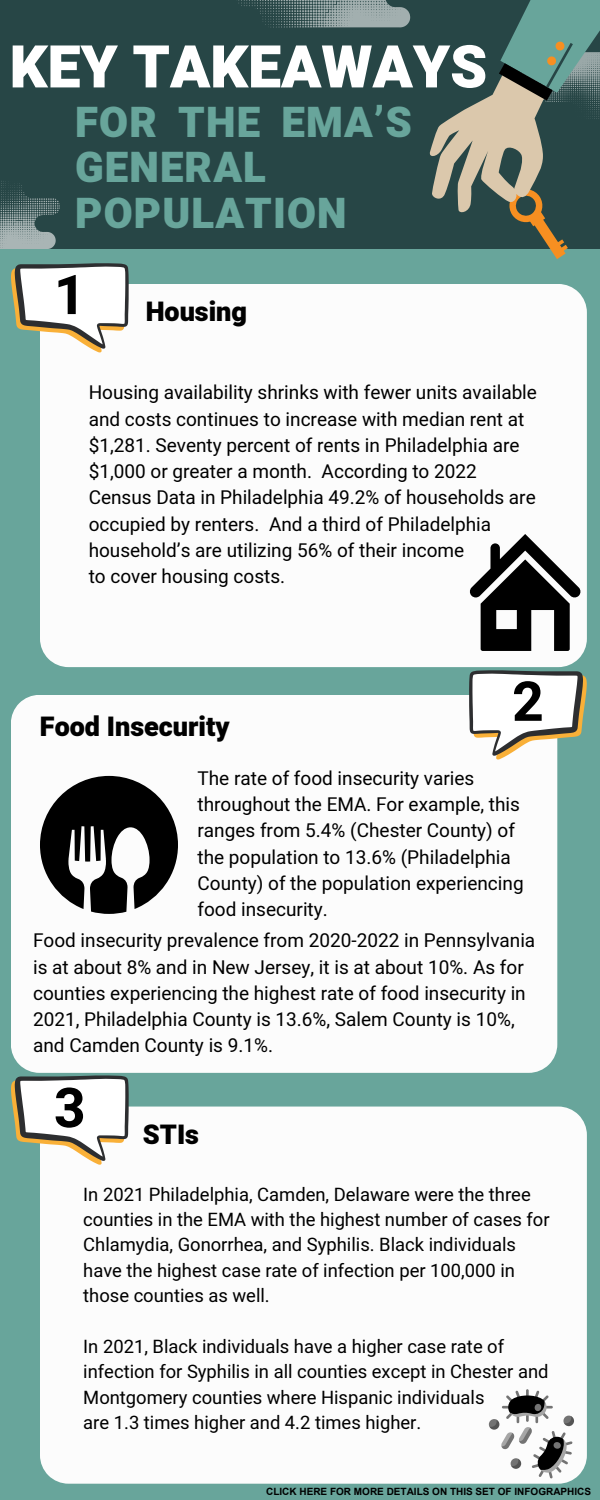
<style>
.page{position:relative;width:600px;height:1500px;background:#68a59b}
.page>*{position:absolute;margin:0;border:0;box-sizing:border-box;transform-origin:0 0}
.t1{font:900 59px "Heebo";color:#fff}
.t2{font:700 55px "Heebo";color:#000}
.t3{font:900 42px/45.8px "Heebo";letter-spacing:.025em;color:#68a59b}
.t4{font:900 27px "Heebo";color:#000}
.t5{font:19px/26.2px "Heebo";color:#000}
.t6{font:18.4px/25.4px "Heebo";color:#000}
.t7{font:700 10px "Arial";color:#000}
</style>
<div class="page">
<div style="left:0;top:0;width:600px;height:249px;background:#274646"></div>
<svg style="left:238px;top:0;width:173px;height:27px"></svg>
<svg style="left:0;top:181px;width:60px;height:68px"></svg>
<div style="left:40px;top:284px;width:546px;height:383px;background:#fcfcfc"></div>
<svg style="left:11px;top:263px;width:118px;height:89px;background:#d1d1c8"></svg>
<svg style="left:429px;top:0;width:171px;height:259px"></svg>
<div style="left:11px;top:695px;width:546px;height:378px;background:#fcfcfc"></div>
<svg style="left:469px;top:670px;width:118px;height:90px;background:#d2d2c9"></svg>
<div style="left:40px;top:1107px;width:547px;height:377px;background:#fcfcfc"></div>
<svg style="left:11px;top:1075px;width:118px;height:90px;background:#d0d1c8"></svg>
<svg style="left:469px;top:534px;width:112px;height:117px;background:#797979"></svg>
<svg style="left:40px;top:776px;width:138px;height:138px;background:#606060"></svg>
<svg style="left:489px;top:1389px;width:85px;height:89px;background:#c5c5c5"></svg>
<p class="t1" style="left:10px;top:26px;width:479px">KEY TAKEAWAYS</p>
<p class="t3" style="left:75px;top:101px;width:338px">FOR THE EMA’S<br>GENERAL<br>POPULATION</p>
<p class="t2" style="left:54px;top:256px;width:33px">1</p>
<p class="t4" style="left:146px;top:293px;width:103px">Housing</p>
<p class="t5" style="left:89px;top:380px;width:450px">Housing availability shrinks with fewer units available and costs continues to increase with median rent at $1,281. Seventy percent of rents in Philadelphia are $1,000 or greater a month. According to 2022<br>Census Data in Philadelphia 49.2% of households are occupied by renters. And a third of Philadelphia household’s are utilizing 56% of their income</p>
<h1 class="t5" style="left:89px;top:564px;width:198px">to cover housing costs.</h1>
<p class="t4" style="left:40px;top:707px;width:191px">Food Insecurity</p>
<p class="t2" style="left:512px;top:663px;width:33px">2</p>
<h3 class="t5" style="left:198px;top:766px;width:328px">The rate of food insecurity varies throughout the EMA. For example, this ranges from 5.4% (Chester County) of the population to 13.6% (Philadelphia County) of the population experiencing food insecurity.</h3>
<h3 class="t5" style="left:33px;top:928px;width:504px">Food insecurity prevalence from 2020-2022 in Pennsylvania is at about 8% and in New Jersey, it is at about 10%. As for counties experiencing the highest rate of food insecurity in 2021, Philadelphia County is 13.6%, Salem County is 10%, and Camden County is 9.1%.</h3>
<p class="t2" style="left:54px;top:1070px;width:33px">3</p>
<p class="t4" style="left:143px;top:1115px;width:58px">STIs</p>
<h2 class="t6" style="left:83px;top:1182px;width:468px">In 2021 Philadelphia, Camden, Delaware were the three counties in the EMA with the highest number of cases for Chlamydia, Gonorrhea, and Syphilis. Black individuals have the highest case rate of infection per 100,000 in those counties as well.</h2>
<p class="t6" style="left:83px;top:1335px;width:467px">In 2021, Black individuals have a higher case rate of infection for Syphilis in all counties except in Chester and<br>Montgomery counties where Hispanic individuals</p>
<p class="t6" style="left:83px;top:1411px;width:340px">are 1.3 times higher and 4.2 times higher.</p>
<p class="t7" style="left:266px;top:1484px;width:327px">CLICK HERE FOR MORE DETAILS ON THIS SET OF INFOGRAPHICS</p>
</div>
